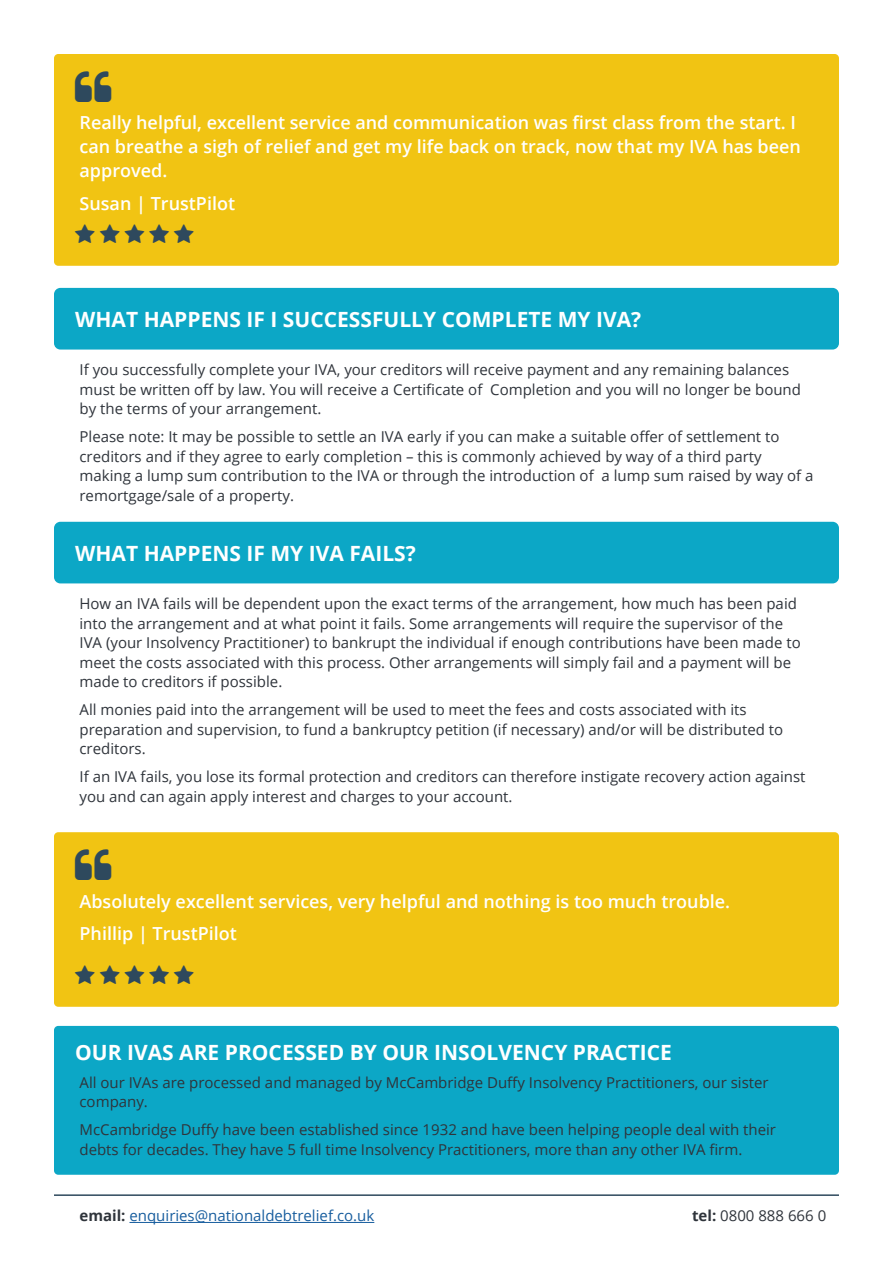
<style>
.page{position:relative;width:893px;height:1263px;background:#fff}
.page>*{position:absolute;margin:0;border:0;box-sizing:border-box;transform-origin:0 0}
.Text_Headings{font:700 21px "Open Sans";color:#fff}
.Text_Headings-2{font:600 18px/24px "Open Sans";color:#fff}
.Text_Headings-3{font:15px/19.5px "Open Sans";color:#2f343b}
.Main_Text{font:15px "Open Sans";color:#175d9e}
.Main_Text-2{font:15px "Open Sans";color:#2f343b}
.s1{font-weight:700;color:#2f343b}
.s2{font-weight:700}
</style>
<div class="page">
<hr style="left:129px;top:1222px;width:245px;height:1px;background:#175d9e">
<div style="left:54px;top:1026px;width:785px;height:149px;background:#0ca7c6;border-radius:4px"></div>
<div style="left:54px;top:288px;width:785px;height:62px;background:#0ca7c6;border-radius:6px"></div>
<div style="left:54px;top:522px;width:785px;height:61px;background:#0ca7c6;border-radius:6px"></div>
<hr style="left:54px;top:1194px;width:785px;height:2px;background:#2e495d">
<div style="left:54px;top:54px;width:785px;height:212px;background:#f1c413;border-radius:4px"></div>
<div style="left:54px;top:832px;width:785px;height:175px;background:#f1c413;border-radius:4px"></div>
<p class="Text_Headings-2" style="left:80px;top:110px;width:723px">Really helpful, excellent service and communication was first class from the start. I can breathe a sigh of relief and get my life back on track, now that my IVA has been approved.</p>
<p class="Text_Headings-2" style="left:80px;top:191px;width:157px">Susan | TrustPilot</p>
<p class="Text_Headings" style="left:75px;top:304px;width:567px">WHAT HAPPENS IF I SUCCESSFULLY COMPLETE MY IVA?</p>
<p class="Text_Headings-3" style="left:80px;top:360px;width:723px">If you successfully complete your IVA, your creditors will receive payment and any remaining balances must be written off by law. You will receive a Certificate of Completion and you will no longer be bound by the terms of your arrangement.</p>
<p class="Text_Headings-3" style="left:80px;top:427px;width:735px">Please note: It may be possible to settle an IVA early if you can make a suitable offer of settlement to creditors and if they agree to early completion – this is commonly achieved by way of a third party making a lump sum contribution to the IVA or through the introduction of a lump sum raised by way of a remortgage/sale of a property.</p>
<p class="Text_Headings" style="left:75px;top:538px;width:342px">WHAT HAPPENS IF MY IVA FAILS?</p>
<p class="Text_Headings-3" style="left:80px;top:594px;width:723px">How an IVA fails will be dependent upon the exact terms of the arrangement, how much has been paid into the arrangement and at what point it fails. Some arrangements will require the supervisor of the IVA (your Insolvency Practitioner) to bankrupt the individual if enough contributions have been made to meet the costs associated with this process. Other arrangements will simply fail and a payment will be made to creditors if possible.</p>
<p class="Text_Headings-3" style="left:80px;top:700px;width:705px">All monies paid into the arrangement will be used to meet the fees and costs associated with its preparation and supervision, to fund a bankruptcy petition (if necessary) and/or will be distributed to creditors.</p>
<p class="Text_Headings-3" style="left:80px;top:767px;width:728px">If an IVA fails, you lose its formal protection and creditors can therefore instigate recovery action against you and can again apply interest and charges to your account.</p>
<p class="Text_Headings-2" style="left:80px;top:888px;width:652px">Absolutely excellent services, very helpful and nothing is too much trouble.</p>
<p class="Text_Headings-2" style="left:80px;top:921px;width:159px">Phillip | TrustPilot</p>
<p class="Text_Headings" style="left:75px;top:1037px;width:598px">OUR IVAS ARE PROCESSED BY OUR INSOLVENCY PRACTICE</p>
<p class="Text_Headings-3" style="left:80px;top:1072px;width:691px">All our IVAs are processed and managed by McCambridge Duffy Insolvency Practitioners, our sister company.</p>
<p class="Text_Headings-3" style="left:80px;top:1119px;width:698px">McCambridge Duffy have been established since 1932 and have been helping people deal with their debts for decades. They have 5 full time Insolvency Practitioners, more than any other IVA firm.</p>
<p class="Main_Text" style="left:80px;top:1205px;width:296px"><span class="s1">email:</span> enquiries@nationaldebtrelief.co.uk</p>
<p class="Main_Text-2" style="left:692px;top:1205px;width:136px"><span class="s2">tel:</span> 0800 888 666 0</p>
</div>
